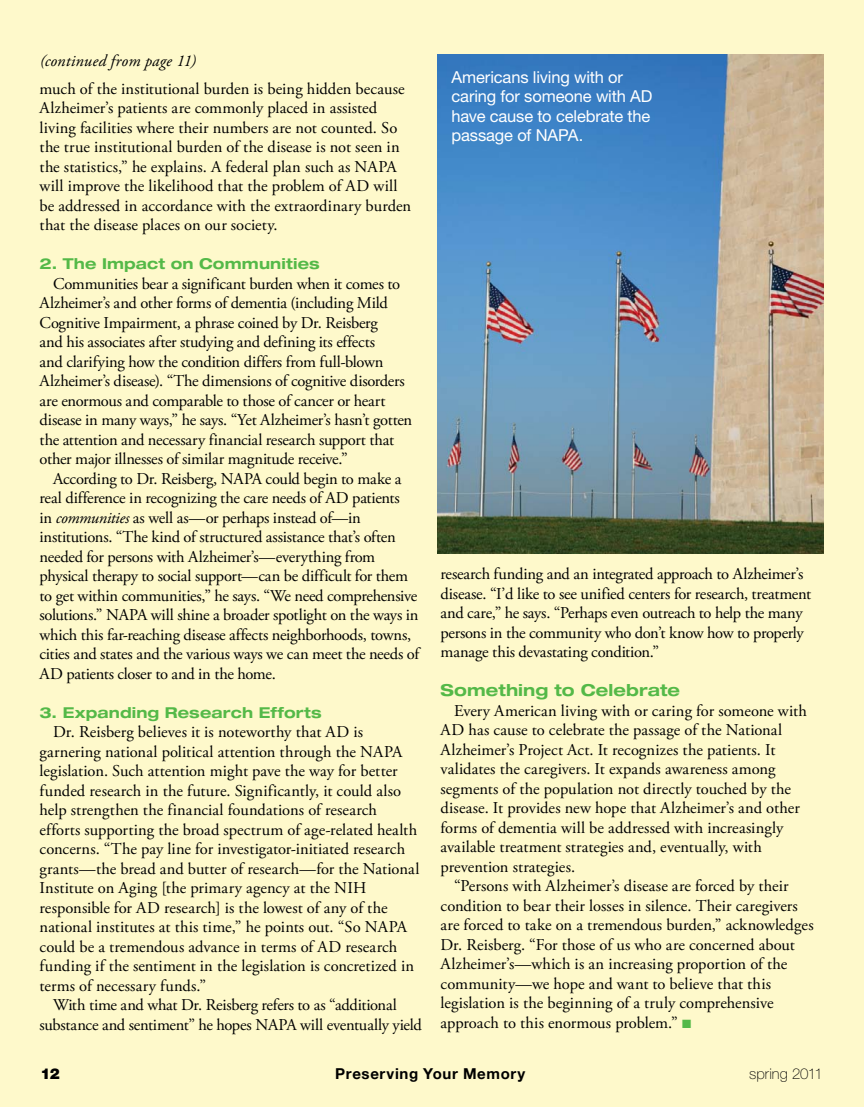
<style>
.page{position:relative;width:864px;height:1107px;background:#fef9cb}
.page>*{position:absolute;margin:0;border:0;box-sizing:border-box;transform-origin:0 0}
.t1{font:16.5px/19.5px "Adobe Garamond Pro";letter-spacing:-.005em;color:#000}
.t2{font:16.5px/19.5px "Helvetica Neue LT Std";letter-spacing:-.01em;color:#fff}
.t3{font:italic 16.5px "Adobe Garamond Pro";letter-spacing:.015em;color:#000}
.t4{font:700 expanded 16.5px "Helvetica Neue";letter-spacing:.005em;color:#54b948}
.t5{font:700 expanded 15px "Helvetica Neue";letter-spacing:.01em;color:#54b948}
.t6{font:700 15px "Helvetica Neue";letter-spacing:.045em;color:#000}
.t7{font:100 15px "Helvetica Neue";color:#000}
.t8{font:900 15px "Helvetica Neue";color:#000}
.s1{font-style:italic}
.s2{color:#54b948}
</style>
<div class="page">
<img style="left:437px;top:54px;width:387px;height:500px">
<p class="t3" style="left:40px;top:51px;width:158px">(continued from page 11)</p>
<p class="t1" style="left:40px;top:80px;width:373px">much of the institutional burden is being hidden because Alzheimer’s patients are commonly placed in assisted living facilities where their numbers are not counted. So the true institutional burden of the disease is not seen in the statistics,” he explains. A federal plan such as NAPA will improve the likelihood that the problem of AD will be addressed in accordance with the extraordinary burden that the disease places on our society.</p>
<p class="t5" style="left:40px;top:255px;width:282px">2. The Impact on Communities</p>
<p class="t1" style="left:40px;top:275px;width:374px;text-indent:13px">Communities bear a significant burden when it comes to Alzheimer’s and other forms of dementia (including Mild Cognitive Impairment, a phrase coined by Dr. Reisberg<br>and his associates after studying and defining its effects<br>and clarifying how the condition differs from full-blown Alzheimer’s disease). “The dimensions of cognitive disorders are enormous and comparable to those of cancer or heart disease in many ways,” he says. “Yet Alzheimer’s hasn’t gotten the attention and necessary financial research support that other major illnesses of similar magnitude receive.”</p>
<p class="t1" style="left:40px;top:470px;width:381px;text-indent:13px">According to Dr. Reisberg, NAPA could begin to make a real difference in recognizing the care needs of AD patients<br>in <span class="s1">communities</span> as well as—or perhaps instead of—in institutions. “The kind of structured assistance that’s often needed for persons with Alzheimer’s—everything from physical therapy to social support—can be difficult for them to get within communities,” he says. “We need comprehensive solutions.” NAPA will shine a broader spotlight on the ways in which this far-reaching disease affects neighborhoods, towns, cities and states and the various ways we can meet the needs of AD patients closer to and in the home.</p>
<p class="t5" style="left:40px;top:703px;width:284px">3. Expanding Research Efforts</p>
<p class="t1" style="left:40px;top:723px;width:381px;text-indent:13px">Dr. Reisberg believes it is noteworthy that AD is garnering national political attention through the NAPA legislation. Such attention might pave the way for better funded research in the future. Significantly, it could also help strengthen the financial foundations of research efforts supporting the broad spectrum of age-related health concerns. “The pay line for investigator-initiated research grants—the bread and butter of research—for the National Institute on Aging [the primary agency at the NIH responsible for AD research] is the lowest of any of the national institutes at this time,” he points out. “So NAPA could be a tremendous advance in terms of AD research funding if the sentiment in the legislation is concretized in terms of necessary funds.”</p>
<p class="t1" style="left:40px;top:996px;width:384px;text-indent:13px">With time and what Dr. Reisberg refers to as “additional substance and sentiment” he hopes NAPA will eventually yield</p>
<p class="t2" style="left:451px;top:67px;width:203px">Americans living with or caring for someone with AD have cause to celebrate the passage of NAPA.</p>
<p class="t1" style="left:441px;top:565px;width:372px">research funding and an integrated approach to Alzheimer’s disease. “I’d like to see unified centers for research, treatment and care,” he says. “Perhaps even outreach to help the many persons in the community who don’t know how to properly manage this devastating condition.”</p>
<p class="t4" style="left:441px;top:680px;width:241px">Something to Celebrate</p>
<p class="t1" style="left:441px;top:701px;width:368px;text-indent:13px">Every American living with or caring for someone with AD has cause to celebrate the passage of the National Alzheimer’s Project Act. It recognizes the patients. It validates the caregivers. It expands awareness among segments of the population not directly touched by the disease. It provides new hope that Alzheimer’s and other forms of dementia will be addressed with increasingly available treatment strategies and, eventually, with prevention strategies.</p>
<p class="t1" style="left:441px;top:877px;width:375px;text-indent:13px">“Persons with Alzheimer’s disease are forced by their condition to bear their losses in silence. Their caregivers are forced to take on a tremendous burden,” acknowledges Dr. Reisberg. “For those of us who are concerned about Alzheimer’s—which is an increasing proportion of the community—we hope and want to believe that this legislation is the beginning of a truly comprehensive approach to this enormous problem.” <span class="s2">■</span></p>
<p class="t8" style="left:40px;top:1065px;width:21px">12</p>
<p class="t6" style="left:335px;top:1064px;width:192px">Preserving Your Memory</p>
<p class="t7" style="left:749px;top:1065px;width:75px">spring 2011</p>
</div>
